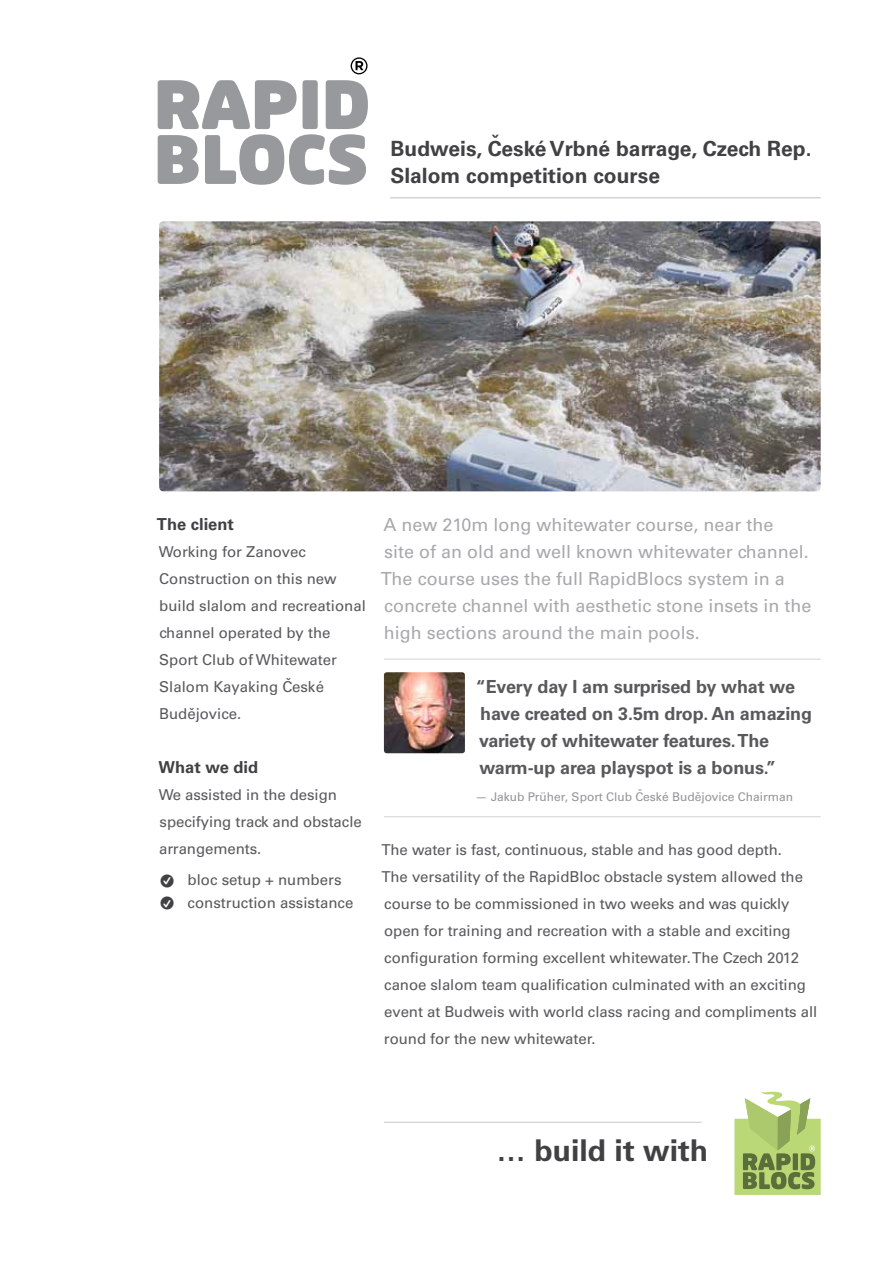
<style>
.page{position:relative;width:893px;height:1263px;background:#fff}
.page>*{position:absolute;margin:0;border:0;box-sizing:border-box;transform-origin:0 0}
.t1{font:700 30px "Univers LT Std";color:#414042}
.t2{font:700 21px/27px "Univers LT Std";color:#414042}
.t3{font:18px/27px "Univers LT Std";color:#a7a9ac}
.t4{font:700 18px/27px "Univers LT Std";letter-spacing:-.01em;color:#58595b}
.t5{font:700 16.5px "Univers LT Std";color:#414042}
.t6{font:15px/27px "Univers LT Std";letter-spacing:-.005em;color:#58595b}
.t7{font:12px "Univers LT Std";color:#939598}
.s1{font-size:36px;color:#414042}
.s2{font-family:"Entypo";font-size:21px;color:#fff}
</style>
<div class="page">
<hr style="left:384px;top:659px;width:437px;height:1px;background:#d1d3d4">
<hr style="left:384px;top:816px;width:437px;height:1px;background:#d1d3d4">
<svg style="left:158px;top:80px;width:210px;height:105px"></svg>
<svg style="left:351px;top:57px;width:16px;height:17px"></svg>
<img style="left:159px;top:221px;width:662px;height:270px">
<img style="left:384px;top:672px;width:81px;height:81px">
<hr style="left:390px;top:198px;width:431px;height:1px;background:#bcbec0">
<svg style="left:734px;top:1091px;width:87px;height:104px"></svg>
<hr style="left:384px;top:1122px;width:318px;height:1px;background:#c7c8ca">
<h2 class="t2" style="left:390px;top:135px;width:423px">Budweis, Cˇ eské Vrbné barrage, Czech Rep.<br>Slalom competition course</h2>
<p class="t5" style="left:157px;top:515px;width:79px">The client</p>
<p class="t6" style="left:159px;top:539px;width:209px">Working for Zanovec<br>Construction on this new build slalom and recreational channel operated by the<br>Sport Club of Whitewater<br>Slalom Kayaking Cˇeské<br>Budeˇjovice.</p>
<p class="t5" style="left:159px;top:758px;width:101px">What we did</p>
<p class="t6" style="left:159px;top:782px;width:205px">We assisted in the design specifying track and obstacle arrangements.</p>
<p class="t6" style="left:161px;top:867px;width:183px"><span class="s1">•</span><span class="s2">W</span> bloc setup + numbers</p>
<p class="t6" style="left:161px;top:889px;width:194px"><span class="s1">•</span><span class="s2">W</span> construction assistance</p>
<p class="t3" style="left:381px;top:512px;width:432px">A new 210m long whitewater course, near the<br>site of an old and well known whitewater channel.<br>The course uses the full RapidBlocs system in a concrete channel with aesthetic stone insets in the high sections around the main pools.</p>
<p class="t4" style="left:476px;top:674px;width:338px">“Every day I am surprised by what we have created on 3.5m drop. An amazing variety of whitewater features. The warm-up area playspot is a bonus.”</p>
<p class="t7" style="left:475px;top:790px;width:319px">— Jakub Prüher, Sport Club Cˇeské Budeˇjovice Chairman</p>
<p class="t6" style="left:381px;top:837px;width:437px">The water is fast, continuous, stable and has good depth.<br>The versatility of the RapidBloc obstacle system allowed the course to be commissioned in two weeks and was quickly open for training and recreation with a stable and exciting configuration forming excellent whitewater. The Czech 2012 canoe slalom team qualification culminated with an exciting event at Budweis with world class racing and compliments all round for the new whitewater.</p>
<h1 class="t1" style="left:496px;top:1133px;width:213px">… build it with</h1>
</div>
